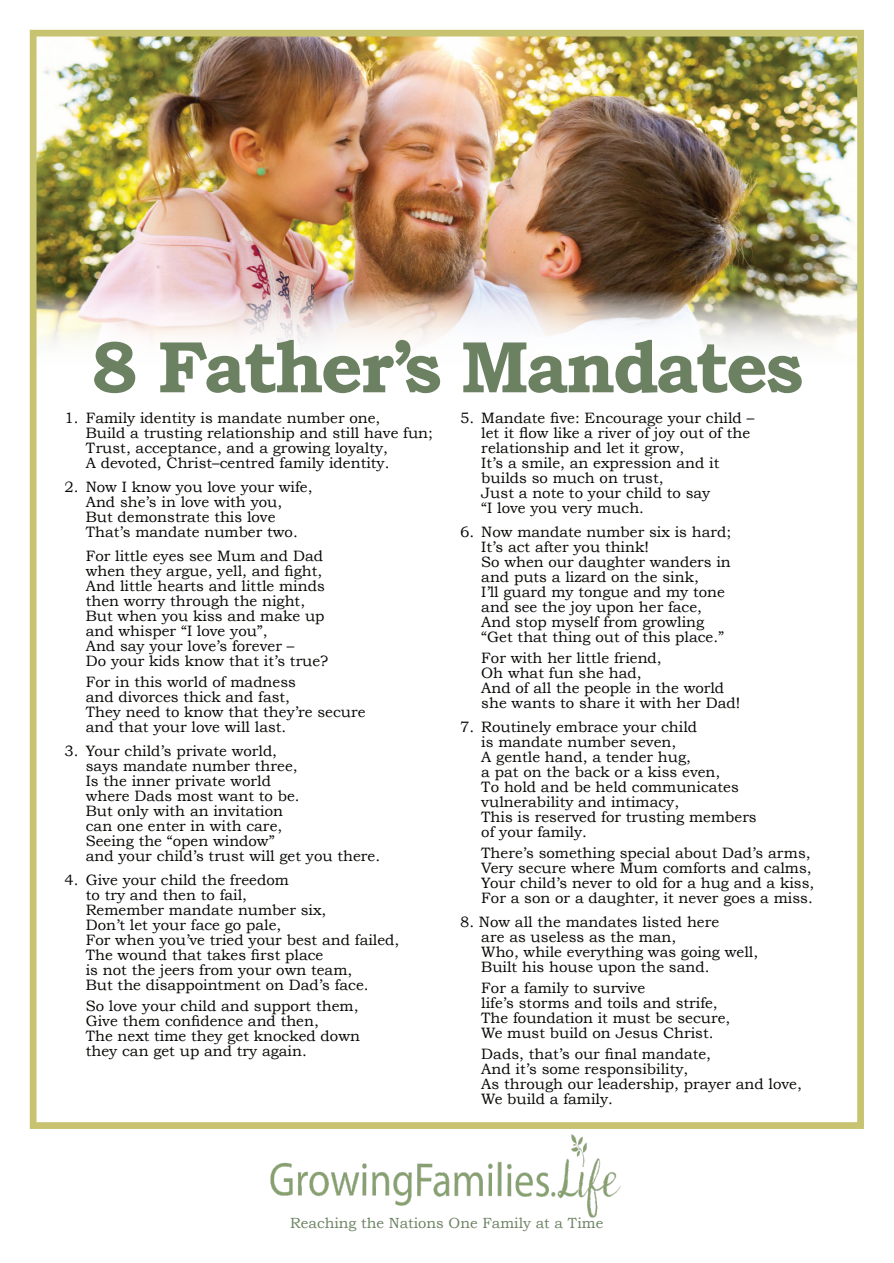
<style>
.page{position:relative;width:894px;height:1263px;background:#fff}
.page>*{position:absolute;margin:0;border:0;box-sizing:border-box;transform-origin:0 0}
.t1{font:700 73.05px "Bookman Old Style";letter-spacing:-.04em;color:#6b8161}
.t2{font:15px/15px "Bookman Old Style";color:#080704}
.t3{font:14.7px "Bookman Old Style";color:#6b8161}
</style>
<div class="page">
<img style="left:271px;top:1134px;width:349px;height:83px">
<img style="left:30px;top:30px;width:833px;height:1099px">
<h1 class="t1" style="left:90px;top:340px;width:714px">8 Father’s Mandates</h1>
<p class="t2" style="left:86px;top:412px;width:348px;text-indent:-21px">1. Family identity is mandate number one,<br>Build a trusting relationship and still have fun; Trust, acceptance, and a growing loyalty,<br>A devoted, Christ–centred family identity.</p>
<p class="t2" style="left:86px;top:481px;width:228px;text-indent:-21px">2. Now I know you love your wife,<br>And she’s in love with you,<br>But demonstrate this love<br>That’s mandate number two.</p>
<p class="t2" style="left:86px;top:550px;width:244px">For little eyes see Mum and Dad when they argue, yell, and fight,<br>And little hearts and little minds then worry through the night,<br>But when you kiss and make up and whisper “I love you”,<br>And say your love’s forever –<br>Do your kids know that it’s true?</p>
<p class="t2" style="left:86px;top:676px;width:281px">For in this world of madness<br>and divorces thick and fast,<br>They need to know that they’re secure and that your love will last.</p>
<p class="t2" style="left:86px;top:745px;width:296px;text-indent:-21px">3. Your child’s private world,<br>says mandate number three,<br>Is the inner private world<br>where Dads most want to be.<br>But only with an invitation<br>can one enter in with care,<br>Seeing the “open window”<br>and your child’s trust will get you there.</p>
<p class="t2" style="left:86px;top:874px;width:315px;text-indent:-21px">4. Give your child the freedom<br>to try and then to fail,<br>Remember mandate number six,<br>Don’t let your face go pale,<br>For when you’ve tried your best and failed,<br>The wound that takes first place<br>is not the jeers from your own team,<br>But the disappointment on Dad’s face.</p>
<p class="t2" style="left:86px;top:1000px;width:275px">So love your child and support them,<br>Give them confidence and then,<br>The next time they get knocked down they can get up and try again.</p>
<p class="t2" style="left:481px;top:412px;width:274px;text-indent:-21px">5. Mandate five: Encourage your child – let it flow like a river of joy out of the relationship and let it grow,<br>It’s a smile, an expression and it builds so much on trust,<br>Just a note to your child to say<br>“I love you very much.</p>
<p class="t2" style="left:481px;top:526px;width:251px;text-indent:-21px">6. Now mandate number six is hard;<br>It’s act after you think!<br>So when our daughter wanders in and puts a lizard on the sink,<br>I’ll guard my tongue and my tone and see the joy upon her face,<br>And stop myself from growling “Get that thing out of this place.”</p>
<p class="t2" style="left:481px;top:652px;width:260px">For with her little friend,<br>Oh what fun she had,<br>And of all the people in the world she wants to share it with her Dad!</p>
<p class="t2" style="left:481px;top:721px;width:277px;text-indent:-21px">7. Routinely embrace your child<br>is mandate number seven,<br>A gentle hand, a tender hug,<br>a pat on the back or a kiss even,<br>To hold and be held communicates vulnerability and intimacy,<br>This is reserved for trusting members of your family.</p>
<p class="t2" style="left:481px;top:847px;width:334px">There’s something special about Dad’s arms, Very secure where Mum comforts and calms, Your child’s never to old for a hug and a kiss, For a son or a daughter, it never goes a miss.</p>
<p class="t2" style="left:481px;top:916px;width:278px;text-indent:-21px">8. Now all the mandates listed here<br>are as useless as the man,<br>Who, while everything was going well,<br>Built his house upon the sand.</p>
<p class="t2" style="left:481px;top:982px;width:250px">For a family to survive<br>life’s storms and toils and strife,<br>The foundation it must be secure,<br>We must build on Jesus Christ.</p>
<p class="t2" style="left:481px;top:1048px;width:322px">Dads, that’s our final mandate,<br>And it’s some responsibility,<br>As through our leadership, prayer and love,<br>We build a family.</p>
<p class="t3" style="left:290px;top:1218px;width:314px">Reaching the Nations One Family at a Time</p>
</div>
